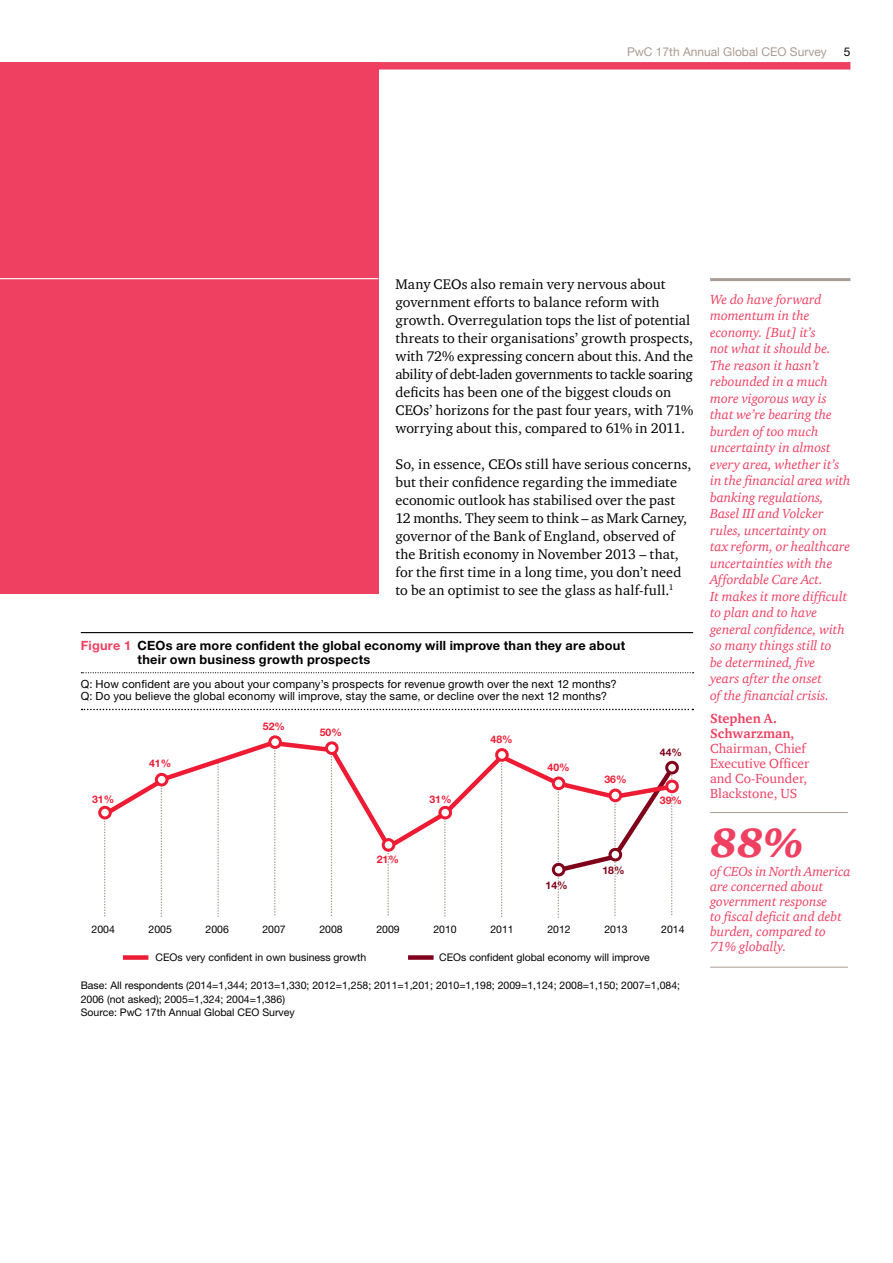
<style>
.page{position:relative;width:893px;height:1263px;background:#fff}
.page>*{position:absolute;margin:0;border:0;box-sizing:border-box;transform-origin:0 0}
.t1{font:italic 900 42px "ITC Charter Com";color:#ef4062}
.t2{font:14.25px/18px "ITC Charter Com";letter-spacing:.005em;color:#000}
.t3{font:italic 13.5px/16.5px "ITC Charter Com";color:#ef4062}
.t4{font:13.5px/15px "ITC Charter Com";color:#ef4062}
.t5{font:700 13.5px/15px "ITC Charter Com";color:#ef4062}
.t6{font:700 12.75px/13.5px "Helvetica Neue";letter-spacing:.02em;color:#000}
.t7{font:12px "Helvetica Neue";color:#a89b91}
.t8{font:12px "Helvetica Neue";color:#000}
.t9{font:11.25px/12px "Helvetica Neue";letter-spacing:.015em;color:#000}
.t10{font:10.5px/13.5px "Helvetica Neue";color:#000}
.t11{font:700 10.5px "Helvetica Neue";color:#ed1b34}
.t12{font:700 10.5px "Helvetica Neue";color:#80021a}
.s1{color:#ef4062}
</style>
<div class="page">
<div style="left:0;top:62px;width:378px;height:531px;background:#ef4062"></div>
<div style="left:0;top:62px;width:850px;height:8px;background:#ef4062"></div>
<hr style="left:81px;top:632px;width:612px;height:1px;background:#000">
<svg style="left:81px;top:672px;width:613px;height:1px"></svg>
<svg style="left:100px;top:741px;width:576px;height:112px"></svg>
<div style="left:123px;top:955px;width:25px;height:5px;background:#ed1b34"></div>
<div style="left:408px;top:955px;width:26px;height:5px;background:#80021a"></div>
<svg style="left:104px;top:819px;width:1px;height:98px"></svg>
<div style="left:100px;top:807px;width:10px;height:11px;background:#fff;border-radius:50%"></div>
<div style="left:98px;top:806px;width:14px;height:13px;border:3px solid #ed1b34;border-radius:50%"></div>
<div style="left:155px;top:773px;width:14px;height:13px;border:3px solid #ed1b34;border-radius:50%"></div>
<svg style="left:156px;top:736px;width:125px;height:181px"></svg>
<div style="left:270px;top:737px;width:10px;height:10px;background:#fff;border-radius:50%"></div>
<div style="left:268px;top:735px;width:14px;height:14px;border:3px solid #ed1b34;border-radius:50%"></div>
<svg style="left:331px;top:755px;width:1px;height:161px"></svg>
<div style="left:326px;top:743px;width:11px;height:10px;background:#fff;border-radius:50%"></div>
<div style="left:325px;top:741px;width:14px;height:14px;border:3px solid #ed1b34;border-radius:50%"></div>
<svg style="left:387px;top:852px;width:2px;height:64px"></svg>
<div style="left:383px;top:840px;width:11px;height:10px;background:#fff;border-radius:50%"></div>
<div style="left:382px;top:838px;width:13px;height:14px;border:3px solid #ed1b34;border-radius:50%"></div>
<svg style="left:444px;top:819px;width:2px;height:98px"></svg>
<div style="left:440px;top:807px;width:11px;height:11px;background:#fff;border-radius:50%"></div>
<div style="left:438px;top:806px;width:14px;height:13px;border:3px solid #ed1b34;border-radius:50%"></div>
<svg style="left:501px;top:762px;width:1px;height:155px"></svg>
<div style="left:497px;top:750px;width:10px;height:10px;background:#fff;border-radius:50%"></div>
<div style="left:495px;top:748px;width:14px;height:14px;border:3px solid #ed1b34;border-radius:50%"></div>
<div style="left:552px;top:776px;width:13px;height:14px;border:3px solid #ed1b34;border-radius:50%"></div>
<svg style="left:553px;top:764px;width:124px;height:153px"></svg>
<div style="left:667px;top:781px;width:10px;height:11px;background:#fff;border-radius:50%"></div>
<div style="left:665px;top:780px;width:14px;height:13px;border:3px solid #ed1b34;border-radius:50%"></div>
<div style="left:553px;top:864px;width:11px;height:11px;background:#fff;border-radius:50%"></div>
<div style="left:552px;top:863px;width:13px;height:13px;border:3px solid #80021a;border-radius:50%"></div>
<div style="left:610px;top:849px;width:11px;height:11px;background:#fff;border-radius:50%"></div>
<div style="left:608px;top:848px;width:14px;height:13px;border:3px solid #80021a;border-radius:50%"></div>
<div style="left:667px;top:762px;width:10px;height:11px;background:#fff;border-radius:50%"></div>
<div style="left:665px;top:761px;width:14px;height:13px;border:3px solid #80021a;border-radius:50%"></div>
<svg style="left:0;top:278px;width:379px;height:18px"></svg>
<hr style="left:710px;top:278px;width:140px;height:3px;background:#a89b91">
<hr style="left:710px;top:812px;width:138px;height:1px;background:#a89b91">
<hr style="left:710px;top:967px;width:138px;height:1px;background:#a89b91">
<svg style="left:82px;top:709px;width:611px;height:1px"></svg>
<p class="t7" style="left:627px;top:44px;width:201px">PwC 17th Annual Global CEO Survey</p>
<p class="t8" style="left:844px;top:44px;width:8px">5</p>
<p class="t2" style="left:395px;top:275px;width:299px">Many CEOs also remain very nervous about government efforts to balance reform with growth. Overregulation tops the list of potential threats to their organisations’ growth prospects, with 72% expressing concern about this. And the ability of debt-laden governments to tackle soaring deficits has been one of the biggest clouds on CEOs’ horizons for the past four years, with 71% worrying about this, compared to 61% in 2011.</p>
<p class="t2" style="left:395px;top:455px;width:297px">So, in essence, CEOs still have serious concerns, but their confidence regarding the immediate economic outlook has stabilised over the past 12 months. They seem to think – as Mark Carney, governor of the Bank of England, observed of the British economy in November 2013 – that, for the first time in a long time, you don’t need to be an optimist to see the glass as half-full.<sup>1</sup></p>
<p class="t6" style="left:138px;top:639px;width:489px;text-indent:-57px"><span class="s1">Figure 1</span> CEOs are more confident the global economy will improve than they are about their own business growth prospects</p>
<p class="t9" style="left:81px;top:678px;width:537px">Q: How confident are you about your company’s prospects for revenue growth over the next 12 months?<br>Q: Do you believe the global economy will improve, stay the same, or decline over the next 12 months?</p>
<p class="t11" style="left:92px;top:793px;width:24px">31%</p>
<p class="t11" style="left:149px;top:756px;width:24px">41%</p>
<p class="t11" style="left:263px;top:720px;width:24px">52%</p>
<p class="t11" style="left:320px;top:726px;width:24px">50%</p>
<p class="t11" style="left:377px;top:853px;width:24px">21%</p>
<p class="t11" style="left:429px;top:793px;width:24px">31%</p>
<p class="t11" style="left:491px;top:732px;width:24px">48%</p>
<p class="t11" style="left:547px;top:761px;width:24px">40%</p>
<p class="t12" style="left:545px;top:879px;width:24px">14%</p>
<p class="t11" style="left:604px;top:773px;width:24px">36%</p>
<p class="t12" style="left:602px;top:863px;width:24px">18%</p>
<p class="t12" style="left:660px;top:746px;width:24px">44%</p>
<p class="t11" style="left:660px;top:794px;width:24px">39%</p>
<p class="t10" style="left:92px;top:922px;width:25px">2004</p>
<p class="t10" style="left:149px;top:922px;width:25px">2005</p>
<p class="t10" style="left:205px;top:922px;width:25px">2006</p>
<p class="t10" style="left:262px;top:922px;width:25px">2007</p>
<p class="t10" style="left:319px;top:922px;width:25px">2008</p>
<p class="t10" style="left:376px;top:922px;width:25px">2009</p>
<p class="t10" style="left:433px;top:922px;width:25px">2010</p>
<p class="t10" style="left:490px;top:922px;width:25px">2011</p>
<p class="t10" style="left:547px;top:922px;width:25px">2012</p>
<p class="t10" style="left:604px;top:922px;width:25px">2013</p>
<p class="t10" style="left:661px;top:922px;width:25px">2014</p>
<p class="t10" style="left:156px;top:951px;width:212px">CEOs very confident in own business growth</p>
<p class="t10" style="left:439px;top:951px;width:212px">CEOs confident global economy will improve</p>
<p class="t10" style="left:81px;top:979px;width:601px">Base: All respondents (2014=1,344; 2013=1,330; 2012=1,258; 2011=1,201; 2010=1,198; 2009=1,124; 2008=1,150; 2007=1,084;<br>2006 (not asked); 2005=1,324; 2004=1,386)<br>Source: PwC 17th Annual Global CEO Survey</p>
<p class="t3" style="left:710px;top:291px;width:142px">We do have forward momentum in the economy. [But] it’s<br>not what it should be.<br>The reason it hasn’t rebounded in a much more vigorous way is that we’re bearing the burden of too much uncertainty in almost every area, whether it’s in the financial area with banking regulations,<br>Basel III and Volcker rules, uncertainty on<br>tax reform, or healthcare uncertainties with the<br>Affordable Care Act.<br>It makes it more difficult to plan and to have general confidence, with so many things still to<br>be determined, five<br>years after the onset<br>of the financial crisis.</p>
<p class="t5" style="left:710px;top:711px;width:86px">Stephen A.<br>Schwarzman,</p>
<p class="t4" style="left:710px;top:741px;width:101px">Chairman, Chief<br>Executive Officer and Co-Founder,<br>Blackstone, US</p>
<h1 class="t1" style="left:710px;top:817px;width:95px">88%</h1>
<p class="t3" style="left:710px;top:864px;width:142px;line-height:15px">of CEOs in North America are concerned about government response<br>to fiscal deficit and debt burden, compared to<br>71% globally.</p>
</div>
